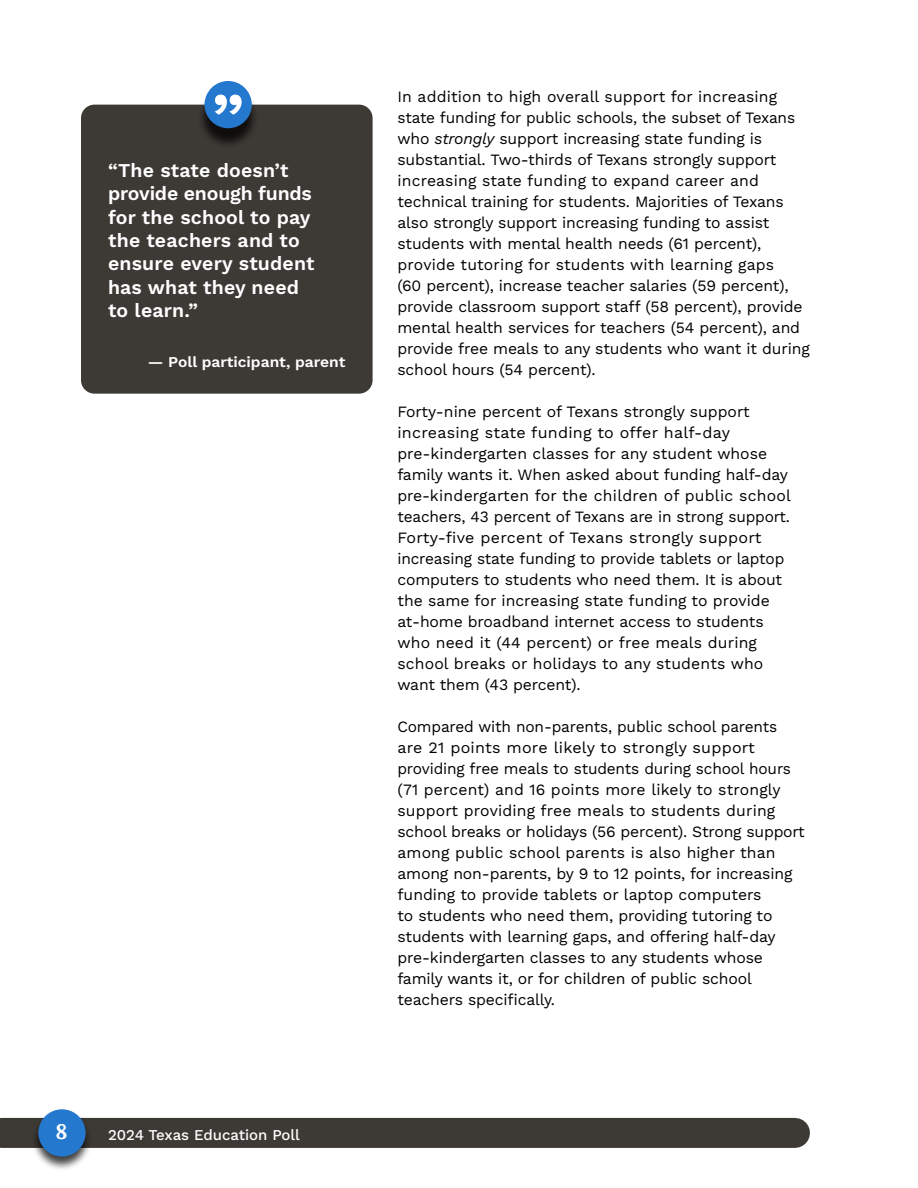
<style>
.page{position:relative;width:918px;height:1188px;background:#fff}
.page>*{position:absolute;margin:0;border:0;box-sizing:border-box;transform-origin:0 0}
.t1{font:700 21px "Lora";color:#fff}
._24-quotes{font:600 19.5px/23.4px "Work Sans";letter-spacing:.01em;color:#fff}
._24-body-text{font:15.75px/21px "Work Sans";letter-spacing:-.01em;color:#000}
._24-quote-author{font:600 15px "Work Sans";color:#fff;scale:1.04 1}
.t2{font:500 15px "Work Sans";color:#fff}
.s1{font-style:italic}
</style>
<div class="page">
<div style="left:2px;top:1118px;width:793px;height:30px;background:#3d3935"></div>
<div style="left:81px;top:105px;width:292px;height:289px;background:#3d3935;border-radius:14px"></div>
<div style="left:197px;top:87px;width:62px;height:62px;background:#000;opacity:.75"></div>
<div style="left:205px;top:81px;width:47px;height:47px;background:#2478ce;border-radius:50%"></div>
<svg style="left:215px;top:95px;width:27px;height:20px"></svg>
<div style="left:31px;top:1109px;width:62px;height:62px;background:#000;opacity:.75"></div>
<div style="left:38px;top:1109px;width:48px;height:48px;background:#2478ce;border-radius:50%"></div>
<p class="_24-quotes" style="left:108px;top:158px;width:208px">“The state doesn’t provide enough funds for the school to pay the teachers and to ensure every student has what they need to learn.”</p>
<p class="_24-quote-author" style="left:148px;top:350px;width:192px">— Poll participant, parent</p>
<h1 class="t1" style="left:56px;top:1114px;width:14px">8</h1>
<p class="t2" style="left:108px;top:1123px;width:193px">2024 Texas Education Poll</p>
<p class="_24-body-text" style="left:397px;top:85px;width:414px">In addition to high overall support for increasing state funding for public schools, the subset of Texans who <span class="s1">strongly</span> support increasing state funding is substantial. Two-thirds of Texans strongly support increasing state funding to expand career and technical training for students. Majorities of Texans also strongly support increasing funding to assist students with mental health needs (61 percent), provide tutoring for students with learning gaps<br>(60 percent), increase teacher salaries (59 percent), provide classroom support staff (58 percent), provide mental health services for teachers (54 percent), and provide free meals to any students who want it during school hours (54 percent).</p>
<p class="_24-body-text" style="left:397px;top:400px;width:395px">Forty-nine percent of Texans strongly support increasing state funding to offer half-day pre-kindergarten classes for any student whose family wants it. When asked about funding half-day pre-kindergarten for the children of public school teachers, 43 percent of Texans are in strong support.<br>Forty-five percent of Texans strongly support increasing state funding to provide tablets or laptop computers to students who need them. It is about the same for increasing state funding to provide at-home broadband internet access to students who need it (44 percent) or free meals during school breaks or holidays to any students who want them (43 percent).</p>
<p class="_24-body-text" style="left:397px;top:715px;width:409px">Compared with non-parents, public school parents are 21 points more likely to strongly support providing free meals to students during school hours (71 percent) and 16 points more likely to strongly support providing free meals to students during school breaks or holidays (56 percent). Strong support among public school parents is also higher than among non-parents, by 9 to 12 points, for increasing funding to provide tablets or laptop computers<br>to students who need them, providing tutoring to students with learning gaps, and offering half-day pre-kindergarten classes to any students whose family wants it, or for children of public school teachers specifically.</p>
</div>
